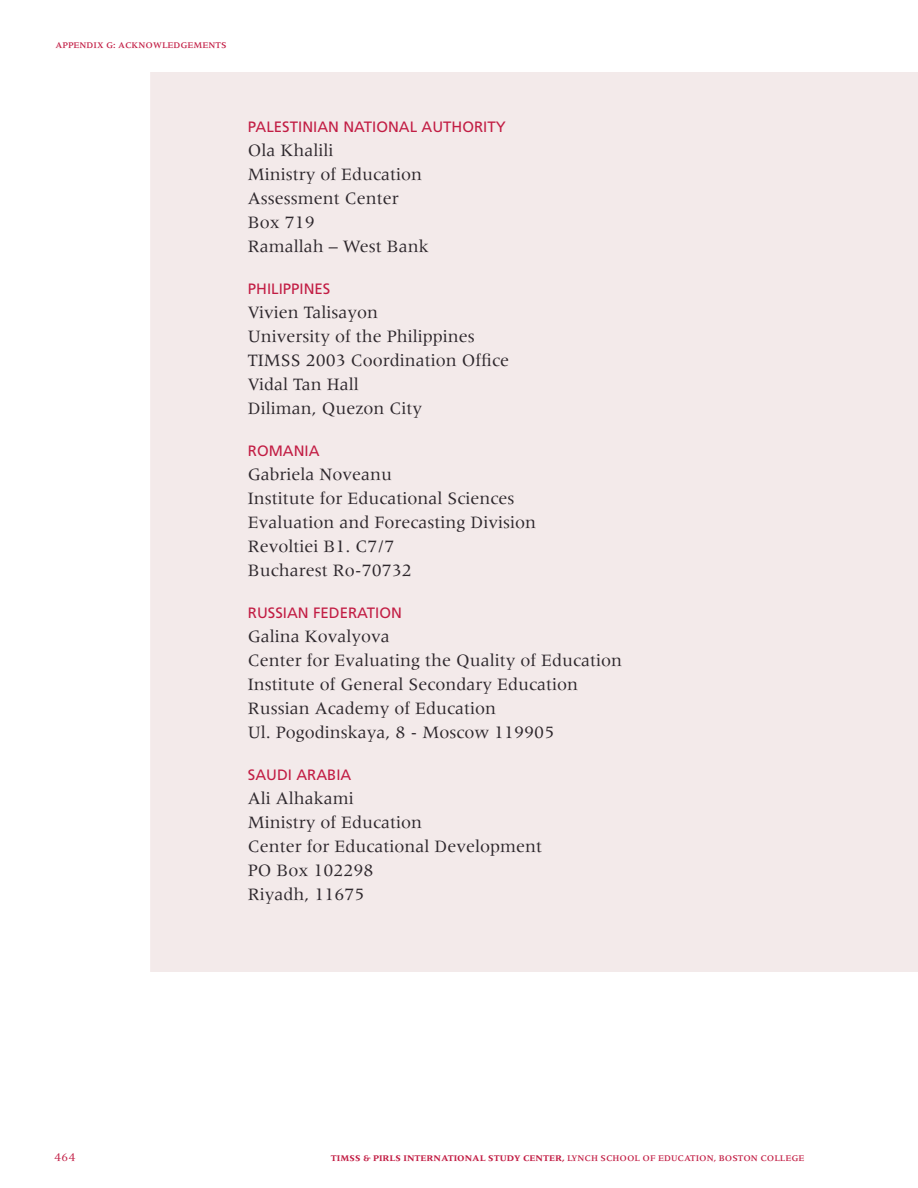
<style>
.page{position:relative;width:918px;height:1188px;background:#fff}
.page>*{position:absolute;margin:0;border:0;box-sizing:border-box;transform-origin:0 0}
.t1{font:18px/24px "Meridien";color:#2d272c}
.t2{font:15px "Frutiger";color:#c21d44}
.t3{font:12px "Meridien";color:#c21d44}
.t4{font:700 9px "Meridien";color:#c21d44}
.t5{font:500 9px "Meridien";color:#c21d44}
.s1{font-weight:500}
</style>
<div class="page">
<div style="left:151px;top:73px;width:766px;height:898px;background:#f3eaea"></div>
<p class="t5" style="left:56px;top:42px;width:173px">APPENDIX G: ACKNOWLEDGEMENTS</p>
<p class="t2" style="left:248px;top:121px;width:259px">PALESTINIAN NATIONAL AUTHORITY</p>
<p class="t1" style="left:248px;top:140px;width:183px">Ola Khalili<br>Ministry of Education<br>Assessment Center<br>Box 719<br>Ramallah – West Bank</p>
<p class="t2" style="left:248px;top:283px;width:84px">PHILIPPINES</p>
<p class="t1" style="left:248px;top:302px;width:263px">Vivien Talisayon<br>University of the Philippines<br>TIMSS 2003 Coordination Office<br>Vidal Tan Hall<br>Diliman, Quezon City</p>
<p class="t2" style="left:248px;top:445px;width:73px">ROMANIA</p>
<p class="t1" style="left:248px;top:464px;width:290px">Gabriela Noveanu<br>Institute for Educational Sciences<br>Evaluation and Forecasting Division<br>Revoltiei B1. C7/7<br>Bucharest Ro-70732</p>
<p class="t2" style="left:248px;top:607px;width:156px">RUSSIAN FEDERATION</p>
<p class="t1" style="left:248px;top:626px;width:376px">Galina Kovalyova<br>Center for Evaluating the Quality of Education Institute of General Secondary Education Russian Academy of Education<br>Ul. Pogodinskaya, 8 - Moscow 119905</p>
<p class="t2" style="left:248px;top:769px;width:105px">SAUDI ARABIA</p>
<p class="t1" style="left:248px;top:788px;width:296px">Ali Alhakami<br>Ministry of Education<br>Center for Educational Development<br>PO Box 102298<br>Riyadh, 11675</p>
<p class="t3" style="left:54px;top:1153px;width:23px">464</p>
<p class="t4" style="left:331px;top:1155px;width:475px">TIMSS &amp; PIRLS INTERNATIONAL STUDY CENTER, <span class="s1">LYNCH SCHOOL OF EDUCATION, BOSTON COLLEGE</span></p>
</div>
